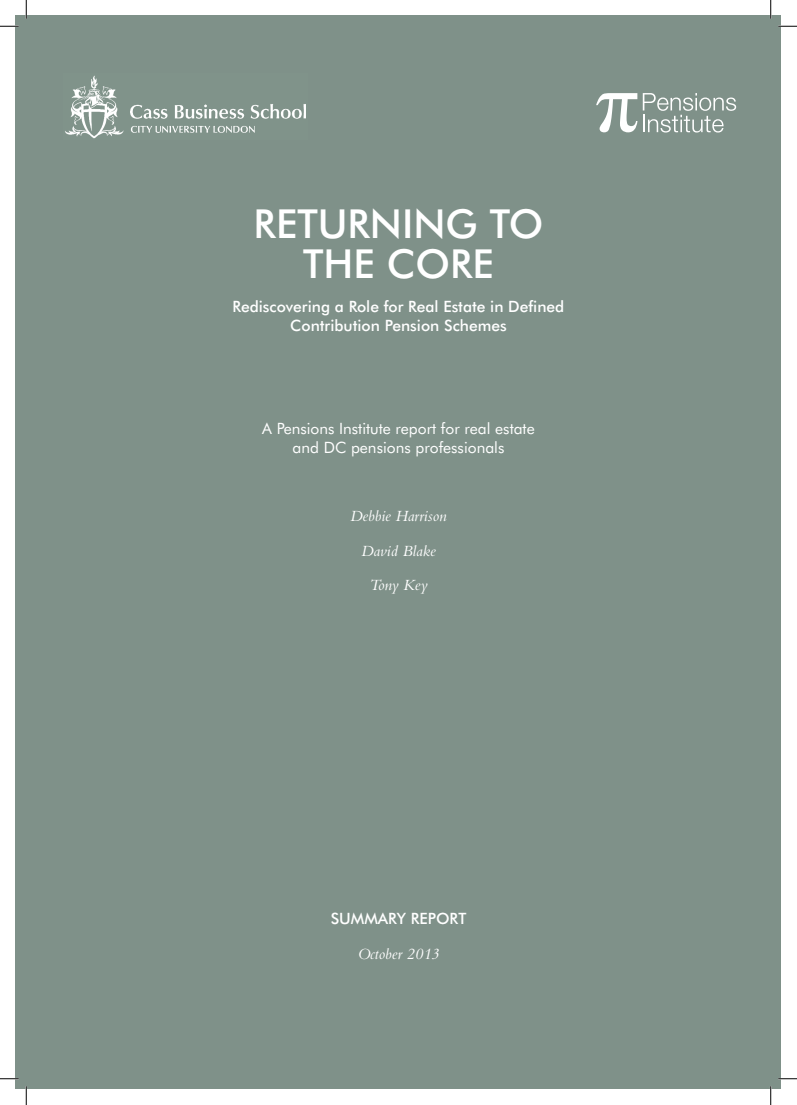
<style>
.page{position:relative;width:797px;height:1105px;background:#fff}
.page>*{position:absolute;margin:0;border:0;box-sizing:border-box;transform-origin:0 0}
.t1{font:500 40px/40px "Futura BT";color:#fff;text-align:center}
.t2{font:italic 16.25px/34.4px "Bembo";color:#fff;text-align:center}
.t3{font:500 15.62px/18.8px "Futura BT";color:#fff;text-align:center}
.t4{font:15.62px/18.8px "Futura BT";color:#fff;text-align:center}
</style>
<div class="page">
<div style="left:16px;top:16px;width:765px;height:1073px;background:#7f9189"></div>
<svg style="left:596px;top:93px;width:140px;height:40px"></svg>
<img style="left:65px;top:75px;width:241px;height:64px">
<svg style="left:0;top:25px;width:19px;height:2px"></svg>
<svg style="left:778px;top:25px;width:19px;height:2px"></svg>
<svg style="left:0;top:1078px;width:19px;height:1px"></svg>
<svg style="left:778px;top:1078px;width:19px;height:1px"></svg>
<svg style="left:25px;top:0;width:2px;height:19px"></svg>
<svg style="left:25px;top:1086px;width:2px;height:19px"></svg>
<svg style="left:770px;top:0;width:1px;height:19px"></svg>
<svg style="left:770px;top:1086px;width:1px;height:19px"></svg>
<h1 class="t1" style="left:254px;top:203px;width:291px">RETURNING TO<br>THE CORE</h1>
<p class="t3" style="left:233px;top:297px;width:333px">Rediscovering a Role for Real Estate in Defined<br>Contribution Pension Schemes</p>
<p class="t4" style="left:262px;top:419px;width:274px">A Pensions Institute report for real estate and DC pensions professionals</p>
<p class="t2" style="left:350px;top:499px;width:98px">Debbie Harrison<br>David Blake<br>Tony Key</p>
<p class="t3" style="left:331px;top:909px;width:137px">SUMMARY REPORT</p>
<p class="t2" style="left:357px;top:936px;width:84px">October 2013</p>
</div>
